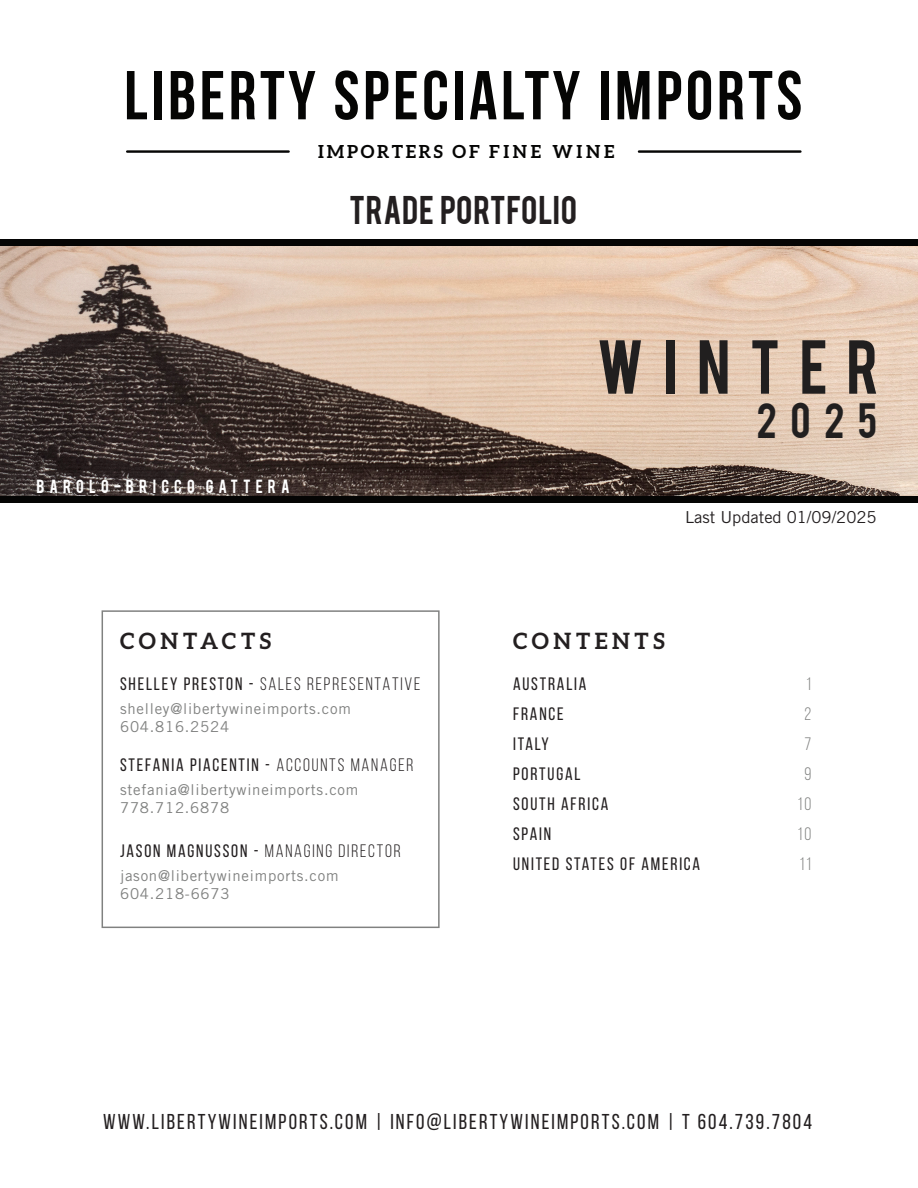
<style>
.page{position:relative;width:918px;height:1188px;background:#fff}
.page>*{position:absolute;margin:0;border:0;box-sizing:border-box;transform-origin:0 0}
.t1{font:700 69px "Bebas Neue";letter-spacing:.055em;color:#050504}
.t2{font:60px "Bebas";letter-spacing:.32em;color:#211f1f}
.t3{font:39px "Bebas";color:#211f1f}
.t4{font:31.5px "Bebas";letter-spacing:.015em;color:#231f20}
.t5{font:700 22.5px "Aleo";letter-spacing:.2em;color:#231f20}
.t6{font:21.45px "Bebas Neue";letter-spacing:.1em;color:#231f20}
.t7{font:18px/30px "Bebas Neue";letter-spacing:.1em;color:#231f20}
.t8{font:18px "Bebas Neue";letter-spacing:.1em;color:#231f20}
.t9{font:700 18px "Aleo";letter-spacing:.15em;color:#050504}
.t10{font:18px/30px "Bebas Neue";color:#808180;text-align:center}
.t11{font:16.5px "Trade Gothic";color:#231f20}
.t12{font:15px/18px "Trade Gothic";letter-spacing:.05em;color:#808180}
.t13{font:15px "Bebas";letter-spacing:.34em;color:#fff}
.s1{font-style:inherit}
</style>
<div class="page">
<div style="left:0;top:239px;width:918px;height:264px;background:#050504"></div>
<hr style="left:127px;top:150px;width:162px;height:3px;background:#050504">
<hr style="left:639px;top:150px;width:161px;height:3px;background:#050504">
<svg style="left:102px;top:610px;width:338px;height:318px"></svg>
<img style="left:0;top:246px;width:918px;height:249px">
<p class="t1" style="left:124px;top:58px;width:680px">LIBERTY SPECIALTY IMPORTS</p>
<p class="t9" style="left:318px;top:141px;width:298px">IMPORTERS OF FINE WINE</p>
<p class="t13" style="left:36px;top:476px;width:255px">BAROLO-BRICCO GATTERA</p>
<p class="t4" style="left:349px;top:187px;width:229px">TRADE PORTFOLIO</p>
<p class="t2" style="left:597px;top:323px;width:284px">WINTER</p>
<p class="t3" style="left:757px;top:392px;width:122px">2025</p>
<p class="t11" style="left:685px;top:507px;width:193px">Last Updated 01/09/2025</p>
<p class="t5" style="left:120px;top:628px;width:153px">CONTACTS</p>
<p class="t5" style="left:513px;top:628px;width:153px">CONTENTS</p>
<p class="t8" style="left:120px;top:674px;width:302px"><span class="s1">SHELLEY PRESTON -</span> SALES REPRESENTATIVE</p>
<p class="t12" style="left:120px;top:699px;width:232px">shelley@libertywineimports.com<br>604.816.2524</p>
<p class="t7" style="left:120px;top:750px;width:295px">STEFANIA PIACENTIN - <span class="s1">ACCOUNTS MANAGER</span></p>
<p class="t12" style="left:120px;top:781px;width:240px">stefania@libertywineimports.com<br>778.712.6878</p>
<p class="t8" style="left:120px;top:841px;width:282px"><span class="s1">JASON MAGNUSSON -</span> MANAGING DIRECTOR</p>
<p class="t12" style="left:120px;top:866px;width:220px">jason@libertywineimports.com<br>604.218-6673</p>
<p class="t7" style="left:513px;top:669px;width:189px">AUSTRALIA<br>FRANCE<br>ITALY<br>PORTUGAL<br>SOUTH AFRICA<br>SPAIN<br>UNITED STATES OF AMERICA</p>
<p class="t10" style="left:798px;top:669px;width:15px">1<br>2<br>7<br>9<br>10<br>10<br>11</p>
<p class="t6" style="left:103px;top:1110px;width:710px">WWW.LIBERTYWINEIMPORTS.COM | INFO@LIBERTYWINEIMPORTS.COM | T 604.739.7804</p>
</div>
